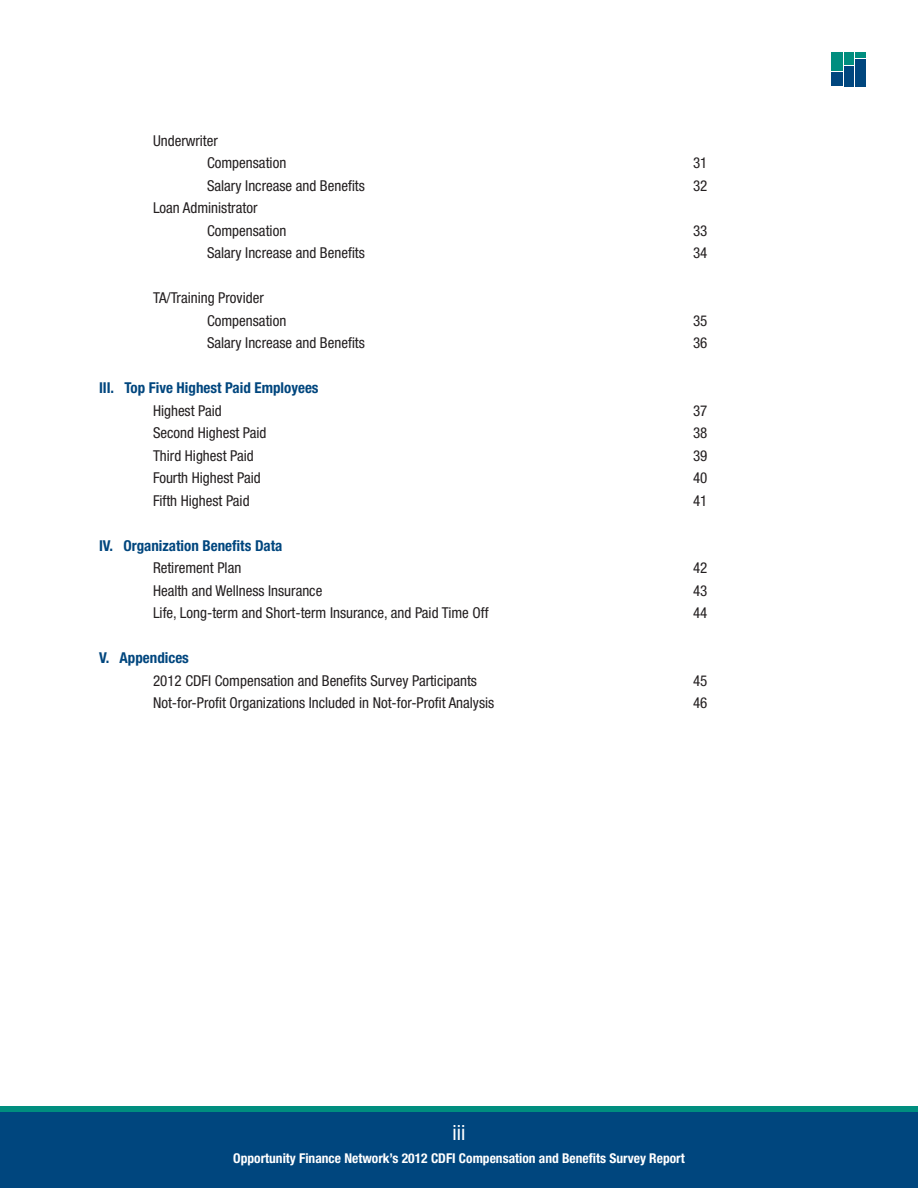
<style>
.page{position:relative;width:918px;height:1188px;background:#fff}
.page>*{position:absolute;margin:0;border:0;box-sizing:border-box;transform-origin:0 0}
.t1{font:condensed 21px "Helvetica Neue LT Std";color:#fff}
.t2{font:condensed 15px/22.5px "Helvetica Neue LT Std";color:#231f20}
.t3{font:700 condensed 15px "Helvetica Neue LT Std";color:#00467e}
.t4{font:700 condensed 13.5px "Helvetica Neue LT Std";color:#fff}
</style>
<div class="page">
<div style="left:0;top:1110px;width:918px;height:78px;background:#00467e"></div>
<div style="left:0;top:1106px;width:918px;height:6px;background:#008e7f"></div>
<svg style="left:844px;top:52px;width:22px;height:35px"></svg>
<div style="left:831px;top:52px;width:12px;height:19px;background:#008e7f"></div>
<div style="left:831px;top:72px;width:12px;height:14px;background:#00467e"></div>
<div style="left:844px;top:52px;width:10px;height:13px;background:#008e7f"></div>
<div style="left:844px;top:66px;width:10px;height:20px;background:#00467e"></div>
<div style="left:856px;top:52px;width:10px;height:6px;background:#008e7f"></div>
<div style="left:856px;top:59px;width:10px;height:27px;background:#00467e"></div>
<p class="t2" style="left:207px;top:129px;width:81px;text-indent:-54px">Underwriter<br>Compensation</p>
<p class="t2" style="left:693px;top:152px;width:16px">31</p>
<p class="t2" style="left:207px;top:174px;width:159px">Salary Increase and Benefits</p>
<p class="t2" style="left:693px;top:174px;width:16px">32</p>
<p class="t2" style="left:207px;top:197px;width:81px;text-indent:-54px">Loan Administrator<br>Compensation</p>
<p class="t2" style="left:693px;top:219px;width:16px">33</p>
<p class="t2" style="left:207px;top:242px;width:159px">Salary Increase and Benefits</p>
<p class="t2" style="left:693px;top:242px;width:16px">34</p>
<p class="t2" style="left:207px;top:287px;width:81px;text-indent:-54px">TA/Training Provider<br>Compensation</p>
<p class="t2" style="left:693px;top:309px;width:16px">35</p>
<p class="t2" style="left:207px;top:332px;width:159px">Salary Increase and Benefits</p>
<p class="t2" style="left:693px;top:332px;width:16px">36</p>
<p class="t3" style="left:99px;top:379px;width:221px">III. Top Five Highest Paid Employees</p>
<p class="t2" style="left:153px;top:399px;width:70px">Highest Paid</p>
<p class="t2" style="left:693px;top:399px;width:16px">37</p>
<p class="t2" style="left:153px;top:422px;width:115px">Second Highest Paid</p>
<p class="t2" style="left:693px;top:422px;width:16px">38</p>
<p class="t2" style="left:153px;top:444px;width:102px">Third Highest Paid</p>
<p class="t2" style="left:693px;top:444px;width:16px">39</p>
<p class="t2" style="left:153px;top:467px;width:109px">Fourth Highest Paid</p>
<p class="t2" style="left:693px;top:467px;width:16px">40</p>
<p class="t2" style="left:153px;top:489px;width:98px">Fifth Highest Paid</p>
<p class="t2" style="left:693px;top:489px;width:16px">41</p>
<p class="t3" style="left:99px;top:536px;width:185px">IV. Organization Benefits Data</p>
<p class="t2" style="left:153px;top:557px;width:90px">Retirement Plan</p>
<p class="t2" style="left:693px;top:557px;width:16px">42</p>
<p class="t2" style="left:153px;top:579px;width:171px">Health and Wellness Insurance</p>
<p class="t2" style="left:693px;top:579px;width:16px">43</p>
<p class="t2" style="left:153px;top:602px;width:337px">Life, Long-term and Short-term Insurance, and Paid Time Off</p>
<p class="t2" style="left:693px;top:602px;width:16px">44</p>
<p class="t3" style="left:99px;top:649px;width:91px">V. Appendices</p>
<p class="t2" style="left:153px;top:669px;width:326px">2012 CDFI Compensation and Benefits Survey Participants</p>
<p class="t2" style="left:693px;top:669px;width:16px">45</p>
<p class="t2" style="left:153px;top:692px;width:343px">Not-for-Profit Organizations Included in Not-for-Profit Analysis</p>
<p class="t2" style="left:693px;top:692px;width:16px">46</p>
<h1 class="t1" style="left:453px;top:1120px;width:14px">iii</h1>
<p class="t4" style="left:233px;top:1150px;width:453px">Opportunity Finance Network’s 2012 CDFI Compensation and Benefits Survey Report</p>
</div>
